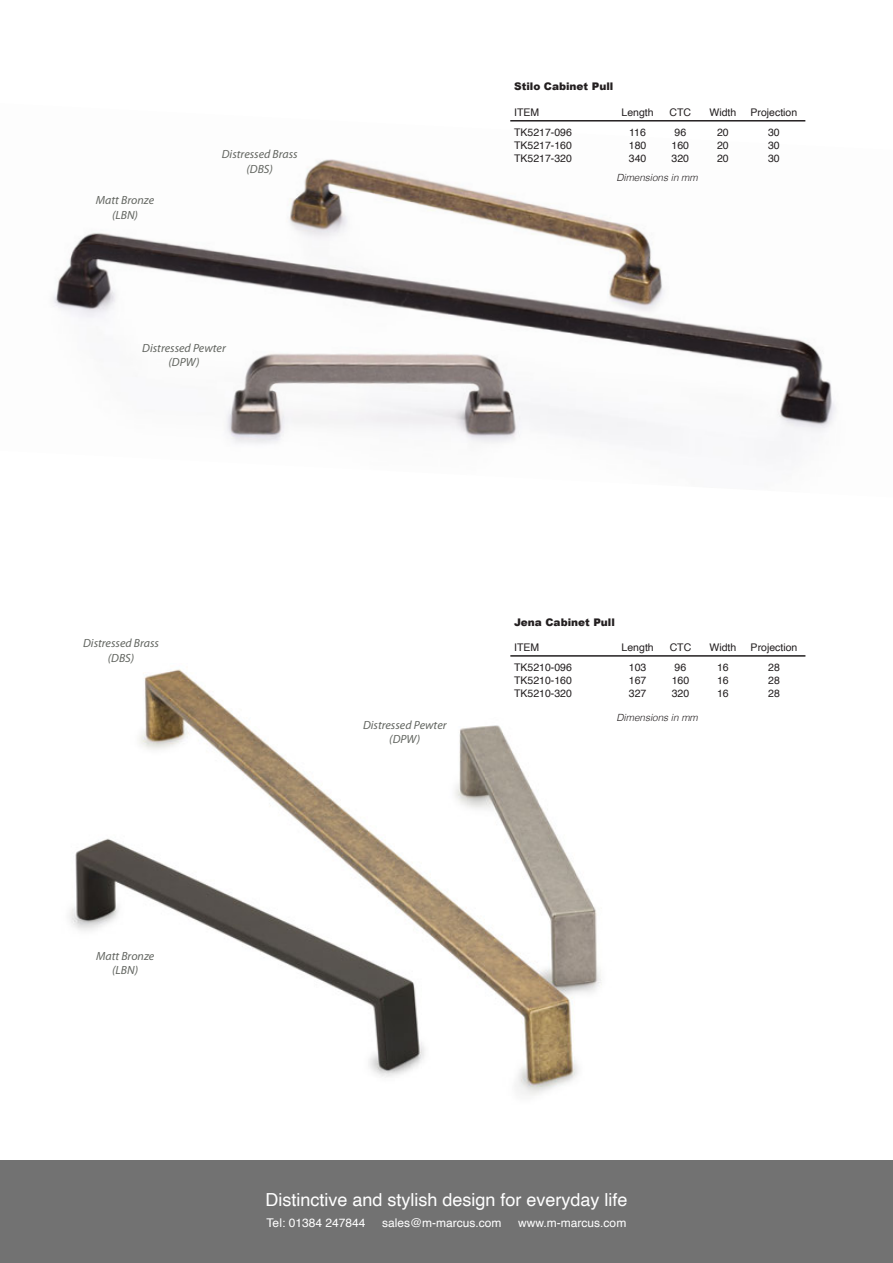
<style>
.page{position:relative;width:893px;height:1263px;background:#fff}
.page>*{position:absolute;margin:0;border:0;box-sizing:border-box;transform-origin:0 0}
.t1{font:18px "Helvetica";color:#fff}
.t2{font:12px "Helvetica";color:#fff}
.t3{font:italic 11.85px "Myriad Pro";color:#626560}
.t4{font:10.5px/12.6px "Helvetica";color:#231f20}
.t5{font:10.5px "Arial MT Black";color:#231f20}
.t6{font:italic 300 9.9px "Helvetica";color:#231f20}
</style>
<div class="page">
<div style="left:0;top:1161px;width:893px;height:102px;background:#727272"></div>
<img style="left:53px;top:120px;width:783px;height:324px">
<hr style="left:510px;top:120px;width:295px;height:2px;background:#231f20">
<img style="left:69px;top:669px;width:533px;height:427px">
<hr style="left:510px;top:655px;width:295px;height:2px;background:#231f20">
<p class="t3" style="left:96px;top:193px;width:60px">Matt Bronze</p>
<p class="t3" style="left:112px;top:207px;width:27px">(LBN)</p>
<p class="t3" style="left:222px;top:147px;width:77px">Distressed Brass</p>
<p class="t3" style="left:247px;top:162px;width:28px">(DBS)</p>
<p class="t3" style="left:142px;top:340px;width:85px">Distressed Pewter</p>
<p class="t3" style="left:168px;top:355px;width:33px">(DPW)</p>
<p class="t5" style="left:514px;top:80px;width:101px">Stilo Cabinet Pull</p>
<p class="t4" style="left:514px;top:107px;width:27px">ITEM</p>
<p class="t4" style="left:514px;top:127px;width:59px">TK5217-096</p>
<p class="t4" style="left:514px;top:139px;width:59px">TK5217-160<br>TK5217-320</p>
<p class="t4" style="left:621px;top:107px;width:34px">Length</p>
<p class="t4" style="left:629px;top:127px;width:18px">116</p>
<p class="t4" style="left:629px;top:139px;width:19px">180</p>
<p class="t4" style="left:629px;top:152px;width:19px">340</p>
<p class="t4" style="left:670px;top:107px;width:23px">CTC</p>
<p class="t4" style="left:674px;top:127px;width:13px">96</p>
<p class="t4" style="left:672px;top:139px;width:19px">160</p>
<p class="t4" style="left:672px;top:152px;width:19px">320</p>
<p class="t6" style="left:616px;top:169px;width:83px">Dimensions in mm</p>
<p class="t4" style="left:709px;top:107px;width:28px">Width</p>
<p class="t4" style="left:717px;top:127px;width:13px">20</p>
<p class="t4" style="left:717px;top:139px;width:13px">20</p>
<p class="t4" style="left:717px;top:152px;width:13px">20</p>
<p class="t4" style="left:751px;top:107px;width:48px">Projection</p>
<p class="t4" style="left:768px;top:127px;width:13px">30</p>
<p class="t4" style="left:768px;top:139px;width:13px">30</p>
<p class="t4" style="left:768px;top:152px;width:13px">30</p>
<p class="t3" style="left:83px;top:636px;width:77px">Distressed Brass</p>
<p class="t3" style="left:108px;top:650px;width:28px">(DBS)</p>
<p class="t3" style="left:96px;top:948px;width:60px">Matt Bronze</p>
<p class="t3" style="left:112px;top:963px;width:27px">(LBN)</p>
<p class="t3" style="left:363px;top:718px;width:85px">Distressed Pewter</p>
<p class="t3" style="left:389px;top:732px;width:33px">(DPW)</p>
<p class="t5" style="left:514px;top:615px;width:102px">Jena Cabinet Pull</p>
<p class="t4" style="left:514px;top:642px;width:27px">ITEM</p>
<p class="t4" style="left:514px;top:662px;width:59px">TK5210-096</p>
<p class="t4" style="left:514px;top:674px;width:59px">TK5210-160</p>
<p class="t4" style="left:514px;top:687px;width:59px">TK5210-320</p>
<p class="t4" style="left:622px;top:642px;width:34px">Length</p>
<p class="t4" style="left:629px;top:662px;width:19px">103</p>
<p class="t4" style="left:629px;top:674px;width:19px">167</p>
<p class="t4" style="left:629px;top:687px;width:19px">327</p>
<p class="t4" style="left:670px;top:642px;width:23px">CTC</p>
<p class="t4" style="left:675px;top:662px;width:13px">96</p>
<p class="t4" style="left:672px;top:674px;width:19px">160</p>
<p class="t4" style="left:672px;top:687px;width:19px">320</p>
<p class="t6" style="left:616px;top:709px;width:83px">Dimensions in mm</p>
<p class="t4" style="left:709px;top:642px;width:28px">Width</p>
<p class="t4" style="left:717px;top:662px;width:13px">16</p>
<p class="t4" style="left:717px;top:674px;width:13px">16</p>
<p class="t4" style="left:717px;top:687px;width:13px">16</p>
<p class="t4" style="left:751px;top:642px;width:48px">Projection</p>
<p class="t4" style="left:768px;top:662px;width:13px">28</p>
<p class="t4" style="left:768px;top:674px;width:13px">28</p>
<p class="t4" style="left:768px;top:687px;width:13px">28</p>
<p class="t1" style="left:265px;top:1185px;width:364px">Distinctive and stylish design for everyday life</p>
<p class="t2" style="left:267px;top:1213px;width:100px">Tel: 01384 247844</p>
<p class="t2" style="left:382px;top:1213px;width:121px">sales@m-marcus.com</p>
<p class="t2" style="left:518px;top:1213px;width:110px">www.m-marcus.com</p>
</div>
